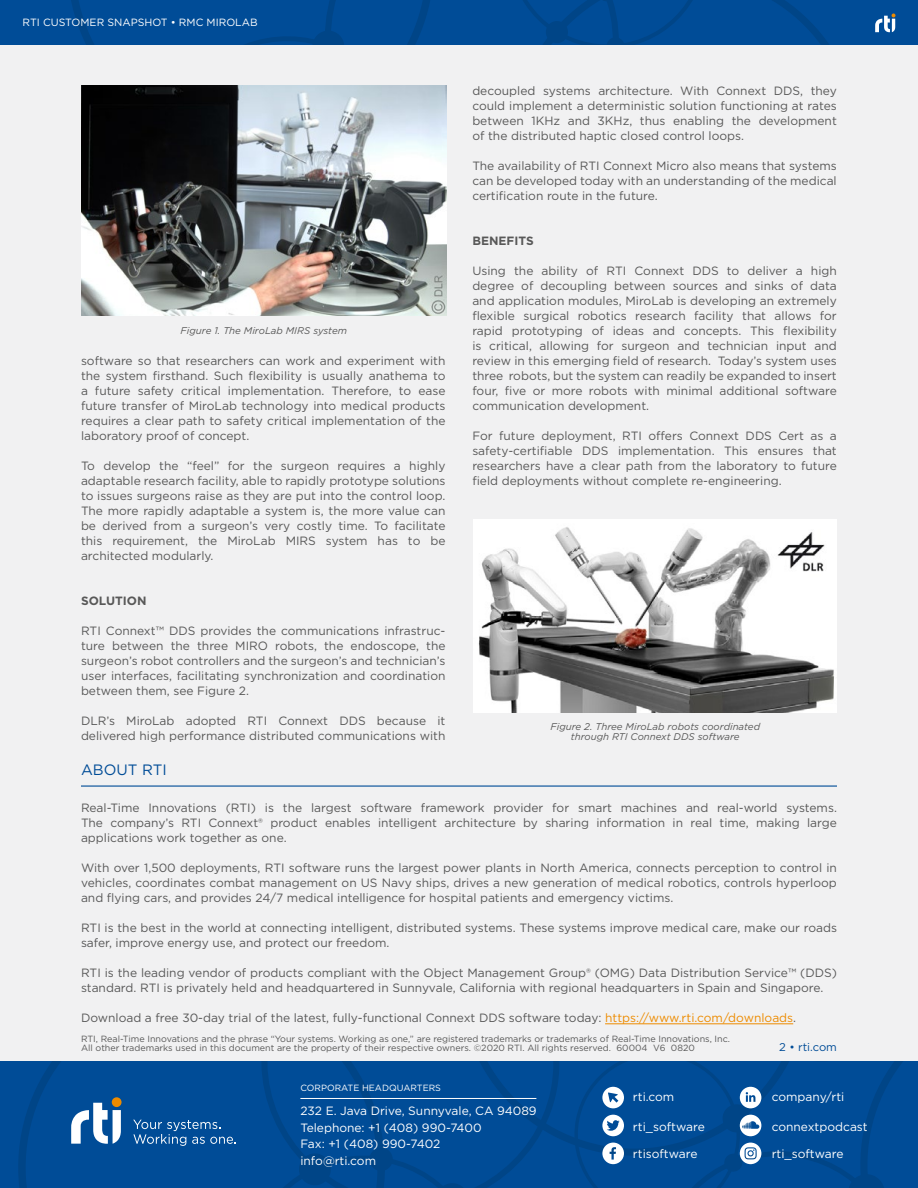
<style>
.page{position:relative;width:918px;height:1188px;background:#f1f1f2}
.page>*{position:absolute;margin:0;border:0;box-sizing:border-box;transform-origin:0 0}
.t1{font:15px "Gotham";color:#004c97}
.t2{font:12px/15px "Gotham";color:#585858;text-align:justify}
.t3{font:12px/16.5px "Gotham";color:#fff}
.t4{font:700 12px "Gotham";color:#585858}
.t5{font:11.25px "Gotham";color:#004c97}
.t6{font:10.5px "Gotham";color:#fff}
.t7{font:italic 9.75px/10.5px "Gotham";color:#585858;text-align:center}
.t8{font:9px/9.8px "Gotham";color:#585858}
.t9{font:9px "Gotham";color:#fff}
.s1{color:#ed8b00}
</style>
<div class="page">
<div style="left:0;top:0;width:918px;height:45px;background:#004c97"></div>
<div style="left:2px;top:1062px;width:131px;height:126px;background:#004c97"></div>
<svg style="left:71px;top:1103px;width:50px;height:41px"></svg>
<div style="left:112px;top:1097px;width:10px;height:10px;background:#ed8b00;border-radius:50%"></div>
<svg style="left:133px;top:1062px;width:785px;height:126px;background:#064f97"></svg>
<svg style="left:71px;top:0;width:825px;height:45px"></svg>
<img style="left:473px;top:520px;width:364px;height:193px">
<img style="left:81px;top:86px;width:365px;height:230px">
<hr style="left:605px;top:1024px;width:188px;height:1px;background:#ed8b00">
<hr style="left:81px;top:785px;width:756px;height:2px;background:#004c97">
<p class="t6" style="left:22px;top:16px;width:237px">RTI CUSTOMER SNAPSHOT • RMC MIROLAB</p>
<p class="t7" style="left:181px;top:325px;width:168px">Figure 1. The MiroLab MIRS system</p>
<p class="t2" style="left:81px;top:353px;width:366px">software so that researchers can work and experiment with the system firsthand. Such flexibility is usually anathema to a future safety critical implementation. Therefore, to ease future transfer of MiroLab technology into medical products requires a clear path to safety critical implementation of the laboratory proof of concept.</p>
<p class="t2" style="left:81px;top:458px;width:366px">To develop the “feel” for the surgeon requires a highly adaptable research facility, able to rapidly prototype solutions to issues surgeons raise as they are put into the control loop.<br>The more rapidly adaptable a system is, the more value can be derived from a surgeon’s very costly time. To facilitate this requirement, the MiroLab MIRS system has to be architected modularly.</p>
<p class="t4" style="left:81px;top:593px;width:67px">SOLUTION</p>
<p class="t2" style="left:81px;top:623px;width:366px">RTI Connext™ DDS provides the communications infrastruc&shy;ture between the three MIRO robots, the endoscope, the surgeon’s robot controllers and the surgeon’s and technician’s user interfaces, facilitating synchronization and coordination between them, see Figure 2.</p>
<p class="t2" style="left:81px;top:713px;width:366px">DLR’s MiroLab adopted RTI Connext DDS because it delivered high performance distributed communications with</p>
<p class="t1" style="left:81px;top:760px;width:87px">ABOUT RTI</p>
<p class="t2" style="left:472px;top:83px;width:366px">decoupled systems architecture. With Connext DDS, they could implement a deterministic solution functioning at rates between 1KHz and 3KHz, thus enabling the development of the distributed haptic closed control loops.</p>
<p class="t2" style="left:472px;top:158px;width:366px">The availability of RTI Connext Micro also means that systems can be developed today with an understanding of the medical certification route in the future.</p>
<p class="t4" style="left:472px;top:233px;width:63px">BENEFITS</p>
<p class="t2" style="left:472px;top:263px;width:366px">Using the ability of RTI Connext DDS to deliver a high degree of decoupling between sources and sinks of data and application modules, MiroLab is developing an extremely flexible surgical robotics research facility that allows for rapid prototyping of ideas and concepts. This flexibility is critical, allowing for surgeon and technician input and review in this emerging field of research. Today’s system uses three robots, but the system can readily be expanded to insert four, five or more robots with minimal additional software communication development.</p>
<p class="t2" style="left:472px;top:428px;width:366px">For future deployment, RTI offers Connext DDS Cert as a safety-certifiable DDS implementation. This ensures that researchers have a clear path from the laboratory to future field deployments without complete re-engineering.</p>
<p class="t7" style="left:550px;top:721px;width:211px">Figure 2. Three MiroLab robots coordinated through RTI Connext DDS software</p>
<p class="t2" style="left:81px;top:800px;width:757px">Real-Time Innovations (RTI) is the largest software framework provider for smart machines and real-world systems.<br>The company’s RTI Connext® product enables intelligent architecture by sharing information in real time, making large applications work together as one.</p>
<p class="t2" style="left:81px;top:860px;width:758px">With over 1,500 deployments, RTI software runs the largest power plants in North America, connects perception to control in vehicles, coordinates combat management on US Navy ships, drives a new generation of medical robotics, controls hyperloop and flying cars, and provides 24/7 medical intelligence for hospital patients and emergency victims.</p>
<p class="t2" style="left:81px;top:920px;width:758px">RTI is the best in the world at connecting intelligent, distributed systems. These systems improve medical care, make our roads safer, improve energy use, and protect our freedom.</p>
<p class="t2" style="left:81px;top:965px;width:757px">RTI is the leading vendor of products compliant with the Object Management Group® (OMG) Data Distribution Service™ (DDS) standard. RTI is privately held and headquartered in Sunnyvale, California with regional headquarters in Spain and Singapore.</p>
<p class="t2" style="left:81px;top:1010px;width:717px">Download a free 30-day trial of the latest, fully-functional Connext DDS software today: <span class="s1">https://www.rti.com/downloads</span>.</p>
<p class="t8" style="left:81px;top:1033px;width:651px">RTI, Real-Time Innovations and the phrase “Your systems. Working as one,” are registered trademarks or trademarks of Real-Time Innovations, Inc.<br>All other trademarks used in this document are the property of their respective owners. ©2020 RTI. All rights reserved. 60004 V6 0820</p>
<p class="t9" style="left:300px;top:1082px;width:142px">CORPORATE HEADQUARTERS</p>
<p class="t3" style="left:300px;top:1103px;width:238px">232 E. Java Drive, Sunnyvale, CA 94089<br>Telephone: +1 (408) 990-7400<br>Fax: +1 (408) 990-7402<br>info@rti.com</p>
<p class="t3" style="left:633px;top:1089px;width:43px">rti.com</p>
<p class="t3" style="left:633px;top:1118px;width:73px">rti_software</p>
<p class="t3" style="left:633px;top:1145px;width:66px">rtisoftware</p>
<p class="t5" style="left:779px;top:1040px;width:59px">2 • rti.com</p>
<p class="t3" style="left:772px;top:1089px;width:74px">company/rti</p>
<p class="t3" style="left:772px;top:1118px;width:97px">connextpodcast</p>
<p class="t3" style="left:772px;top:1145px;width:73px">rti_software</p>
</div>
